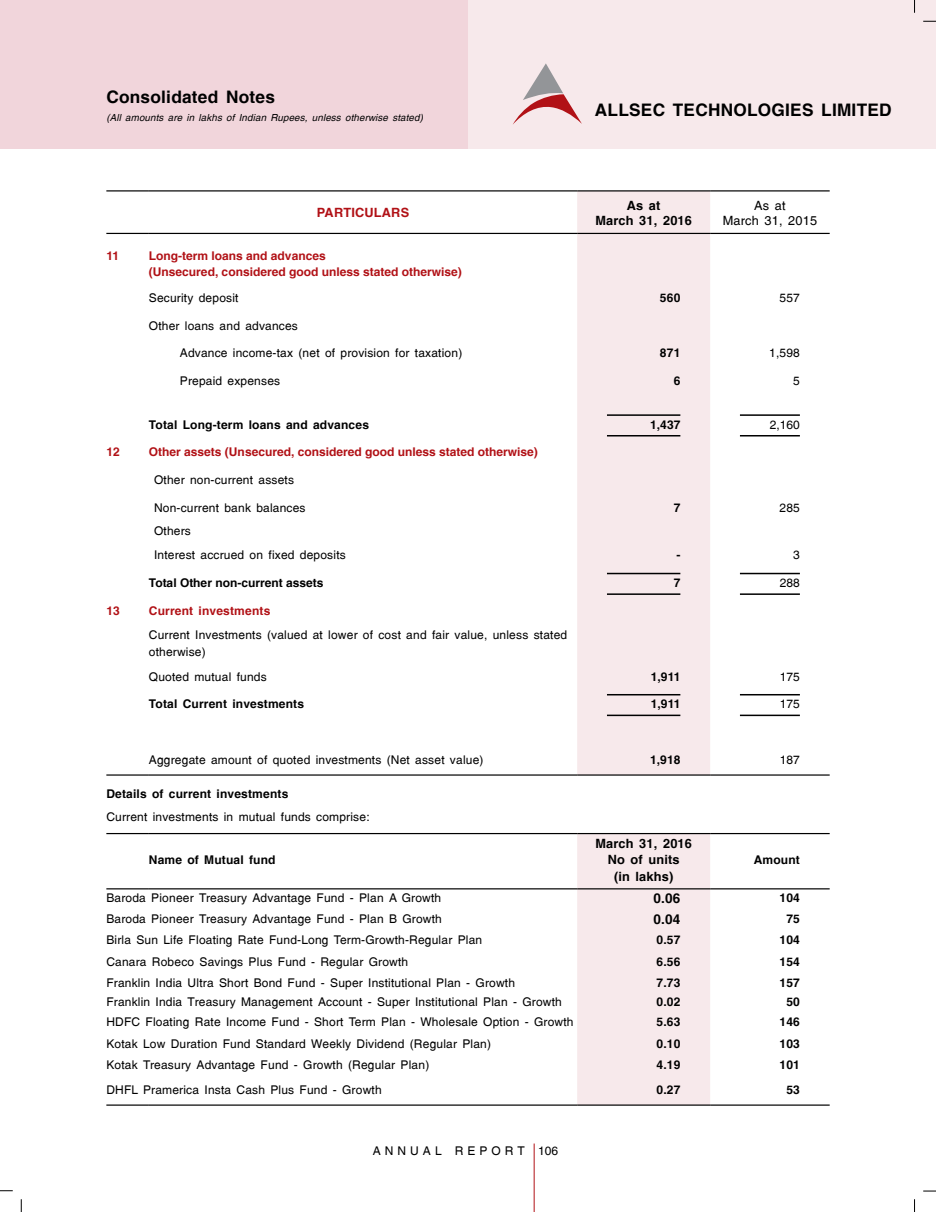
<style>
.page{position:relative;width:936px;height:1212px;background:#fff}
.page>*{position:absolute;margin:0;border:0;box-sizing:border-box;transform-origin:0 0}
.t1{font:700 17.25px "Switzerland";letter-spacing:.015em;color:#000}
.t2{font:700 13.5px "Switzerland";color:#000}
.t3{font:700 12.75px/16.5px "Switzerland";letter-spacing:.015em;color:#000;text-align:center}
.t4{font:12.75px/15px "Switzerland Plain";letter-spacing:.015em;color:#000;text-align:center}
.t5{font:700 12.75px "Switzerland";letter-spacing:.015em;color:#b11116}
.t6{font:12px/23.9px "Switzerland Plain";letter-spacing:.015em;color:#000}
.t7{font:700 12px "Switzerland";letter-spacing:.015em;color:#000}
.t8{font:700 12px/16.5px "Switzerland";color:#b11116}
.t9{font:700 12px "Switzerland";letter-spacing:.015em;color:#000}
.t10{font:12px "Switzerland Plain";letter-spacing:.335em;color:#000}
.t11{font:italic 9.75px "Switzerland";letter-spacing:.015em;color:#000}
</style>
<div class="page">
<div style="left:468px;top:0;width:467px;height:149px;background:#f7e9eb"></div>
<svg style="left:914px;top:1199px;width:1px;height:13px"></svg>
<svg style="left:21px;top:1199px;width:1px;height:13px"></svg>
<svg style="left:923px;top:21px;width:12px;height:1px"></svg>
<svg style="left:0;top:1190px;width:13px;height:1px"></svg>
<hr style="left:533px;top:1143px;width:1px;height:69px;background:#b11116">
<svg style="left:923px;top:1191px;width:12px;height:1px"></svg>
<svg style="left:914px;top:0;width:1px;height:13px"></svg>
<svg style="left:513px;top:63px;width:69px;height:61px"></svg>
<div style="left:0;top:0;width:468px;height:149px;background:#f1d5db"></div>
<div style="left:577px;top:191px;width:133px;height:583px;background:#f7e9eb"></div>
<hr style="left:106px;top:774px;width:43px;height:2px;background:#000">
<hr style="left:149px;top:774px;width:428px;height:2px;background:#000">
<hr style="left:577px;top:774px;width:133px;height:2px;background:#000">
<hr style="left:710px;top:774px;width:119px;height:2px;background:#000">
<hr style="left:106px;top:190px;width:43px;height:1px;background:#000">
<hr style="left:149px;top:190px;width:428px;height:1px;background:#000">
<hr style="left:577px;top:190px;width:133px;height:1px;background:#000">
<hr style="left:710px;top:190px;width:119px;height:1px;background:#000">
<hr style="left:106px;top:233px;width:43px;height:1px;background:#000">
<hr style="left:149px;top:233px;width:428px;height:1px;background:#000">
<hr style="left:577px;top:233px;width:133px;height:1px;background:#000">
<hr style="left:710px;top:233px;width:119px;height:1px;background:#000">
<hr style="left:607px;top:414px;width:73px;height:2px;background:#000">
<hr style="left:607px;top:435px;width:73px;height:1px;background:#000">
<hr style="left:740px;top:414px;width:59px;height:2px;background:#000">
<hr style="left:740px;top:435px;width:59px;height:1px;background:#000">
<hr style="left:607px;top:573px;width:73px;height:1px;background:#000">
<hr style="left:607px;top:593px;width:73px;height:2px;background:#000">
<hr style="left:740px;top:573px;width:59px;height:1px;background:#000">
<hr style="left:740px;top:593px;width:59px;height:2px;background:#000">
<hr style="left:607px;top:694px;width:73px;height:1px;background:#000">
<hr style="left:607px;top:715px;width:73px;height:1px;background:#000">
<hr style="left:740px;top:694px;width:59px;height:1px;background:#000">
<hr style="left:740px;top:715px;width:59px;height:1px;background:#000">
<div style="left:577px;top:834px;width:133px;height:270px;background:#f7e9eb"></div>
<hr style="left:106px;top:888px;width:43px;height:1px;background:#000">
<hr style="left:149px;top:888px;width:428px;height:1px;background:#000">
<hr style="left:577px;top:888px;width:133px;height:1px;background:#000">
<hr style="left:710px;top:888px;width:119px;height:1px;background:#000">
<hr style="left:106px;top:833px;width:43px;height:1px;background:#000">
<hr style="left:149px;top:833px;width:428px;height:1px;background:#000">
<hr style="left:577px;top:833px;width:133px;height:1px;background:#000">
<hr style="left:710px;top:833px;width:119px;height:1px;background:#000">
<hr style="left:106px;top:1104px;width:43px;height:2px;background:#000">
<hr style="left:149px;top:1104px;width:428px;height:2px;background:#000">
<hr style="left:577px;top:1104px;width:133px;height:2px;background:#000">
<hr style="left:710px;top:1104px;width:119px;height:2px;background:#000">
<h1 class="t1" style="left:106px;top:87px;width:170px">Consolidated Notes</h1>
<p class="t11" style="left:106px;top:112px;width:318px">(All amounts are in lakhs of Indian Rupees, unless otherwise stated)</p>
<h1 class="t1" style="left:594px;top:99px;width:298px">Allsec technologies limited</h1>
<p class="t5" style="left:317px;top:205px;width:94px">PARTICULARS</p>
<p class="t3" style="left:595px;top:197px;width:98px;line-height:15px">As at<br>March 31, 2016</p>
<p class="t4" style="left:722px;top:197px;width:96px">As at<br>March 31, 2015</p>
<p class="t8" style="left:106px;top:247px;width:14px">11</p>
<p class="t8" style="left:149px;top:247px;width:314px">Long-term loans and advances<br>(Unsecured, considered good unless stated otherwise)</p>
<p class="t6" style="left:149px;top:286px;width:91px">Security deposit</p>
<p class="t7" style="left:660px;top:291px;width:22px">560</p>
<p class="t6" style="left:779px;top:286px;width:22px">557</p>
<p class="t6" style="left:149px;top:313px;width:151px">Other loans and advances</p>
<p class="t6" style="left:180px;top:341px;width:284px">Advance income-tax (net of provision for taxation)</p>
<p class="t7" style="left:660px;top:346px;width:22px">871</p>
<p class="t6" style="left:769px;top:341px;width:32px">1,598</p>
<p class="t6" style="left:180px;top:369px;width:102px">Prepaid expenses</p>
<p class="t7" style="left:673px;top:373px;width:8px">6</p>
<p class="t6" style="left:793px;top:369px;width:8px">5</p>
<p class="t7" style="left:149px;top:417px;width:222px">Total Long-term loans and advances</p>
<p class="t7" style="left:650px;top:417px;width:32px">1,437</p>
<p class="t6" style="left:769px;top:412px;width:32px">2,160</p>
<p class="t8" style="left:106px;top:444px;width:15px">12</p>
<p class="t8" style="left:149px;top:444px;width:390px">Other assets (Unsecured, considered good unless stated otherwise)</p>
<p class="t6" style="left:154px;top:468px;width:141px">Other non-current assets</p>
<p class="t6" style="left:154px;top:495px;width:153px">Non-current bank balances</p>
<p class="t7" style="left:673px;top:500px;width:8px">7</p>
<p class="t6" style="left:779px;top:495px;width:22px">285</p>
<p class="t6" style="left:154px;top:519px;width:193px">Others<br>Interest accrued on fixed deposits</p>
<p class="t7" style="left:676px;top:548px;width:5px">-</p>
<p class="t6" style="left:793px;top:543px;width:8px">3</p>
<p class="t7" style="left:149px;top:575px;width:176px">Total Other non-current assets</p>
<p class="t7" style="left:673px;top:575px;width:8px">7</p>
<p class="t6" style="left:779px;top:571px;width:22px">288</p>
<p class="t8" style="left:106px;top:602px;width:15px">13</p>
<p class="t8" style="left:149px;top:602px;width:123px">Current investments</p>
<p class="t6" style="left:149px;top:627px;width:420px;line-height:16.5px">Current Investments (valued at lower of cost and fair value, unless stated otherwise)</p>
<p class="t6" style="left:149px;top:664px;width:119px">Quoted mutual funds</p>
<p class="t7" style="left:651px;top:669px;width:31px">1,911</p>
<p class="t6" style="left:779px;top:664px;width:22px">175</p>
<p class="t7" style="left:149px;top:697px;width:157px">Total Current investments</p>
<p class="t7" style="left:651px;top:697px;width:31px">1,911</p>
<p class="t6" style="left:779px;top:692px;width:22px">175</p>
<p class="t6" style="left:149px;top:747px;width:336px">Aggregate amount of quoted investments (Net asset value)</p>
<p class="t7" style="left:650px;top:752px;width:32px">1,918</p>
<p class="t6" style="left:779px;top:747px;width:22px">187</p>
<p class="t7" style="left:106px;top:786px;width:183px">Details of current investments</p>
<p class="t6" style="left:106px;top:804px;width:265px">Current investments in mutual funds comprise:</p>
<p class="t7" style="left:149px;top:852px;width:128px">Name of Mutual fund</p>
<p class="t3" style="left:595px;top:835px;width:98px">March 31, 2016<br>No of units<br>(in lakhs)</p>
<p class="t7" style="left:753px;top:852px;width:48px">Amount</p>
<p class="t6" style="left:106px;top:886px;width:336px">Baroda Pioneer Treasury Advantage Fund - Plan A Growth</p>
<p class="t2" style="left:653px;top:890px;width:28px">0.06</p>
<p class="t7" style="left:779px;top:890px;width:22px">104</p>
<p class="t6" style="left:106px;top:907px;width:337px">Baroda Pioneer Treasury Advantage Fund - Plan B Growth</p>
<p class="t2" style="left:653px;top:910px;width:28px">0.04</p>
<p class="t7" style="left:786px;top:911px;width:15px">75</p>
<p class="t6" style="left:106px;top:928px;width:377px">Birla Sun Life Floating Rate Fund-Long Term-Growth-Regular Plan</p>
<p class="t9" style="left:656px;top:933px;width:25px">0.57</p>
<p class="t7" style="left:779px;top:933px;width:22px">104</p>
<p class="t6" style="left:106px;top:949px;width:303px">Canara Robeco Savings Plus Fund - Regular Growth</p>
<p class="t9" style="left:656px;top:954px;width:25px">6.56</p>
<p class="t7" style="left:779px;top:954px;width:22px">154</p>
<p class="t6" style="left:106px;top:970px;width:410px">Franklin India U ltra Short Bond Fund - Super Institutional Plan - Growth</p>
<p class="t9" style="left:656px;top:975px;width:25px">7.73</p>
<p class="t7" style="left:779px;top:975px;width:22px">157</p>
<p class="t6" style="left:106px;top:990px;width:457px">Franklin India Treasury Management Account - Super Institutional Plan - Growth</p>
<p class="t9" style="left:656px;top:994px;width:25px">0.02</p>
<p class="t7" style="left:786px;top:994px;width:15px">50</p>
<p class="t6" style="left:106px;top:1010px;width:469px">HDFC Floating Rate Income Fund - Short Term Plan - Wholesale Option - Growth</p>
<p class="t9" style="left:656px;top:1014px;width:25px">5.63</p>
<p class="t7" style="left:779px;top:1014px;width:22px">146</p>
<p class="t6" style="left:106px;top:1032px;width:386px">Kotak Low Duration Fund Standard Weekly Dividend (Regular Plan)</p>
<p class="t9" style="left:656px;top:1036px;width:25px">0.10</p>
<p class="t7" style="left:779px;top:1036px;width:22px">103</p>
<p class="t6" style="left:106px;top:1053px;width:324px">Kotak Treasury Advantage Fund - Growth (Regular Plan)</p>
<p class="t9" style="left:656px;top:1058px;width:25px">4.19</p>
<p class="t7" style="left:779px;top:1058px;width:22px">101</p>
<p class="t6" style="left:106px;top:1077px;width:277px">DHFL Pramerica Insta Cash Plus Fund - Growth</p>
<p class="t9" style="left:656px;top:1082px;width:25px">0.27</p>
<p class="t7" style="left:786px;top:1082px;width:15px">53</p>
<p class="t10" style="left:373px;top:1143px;width:187px">Annua l Repor t 106</p>
</div>
